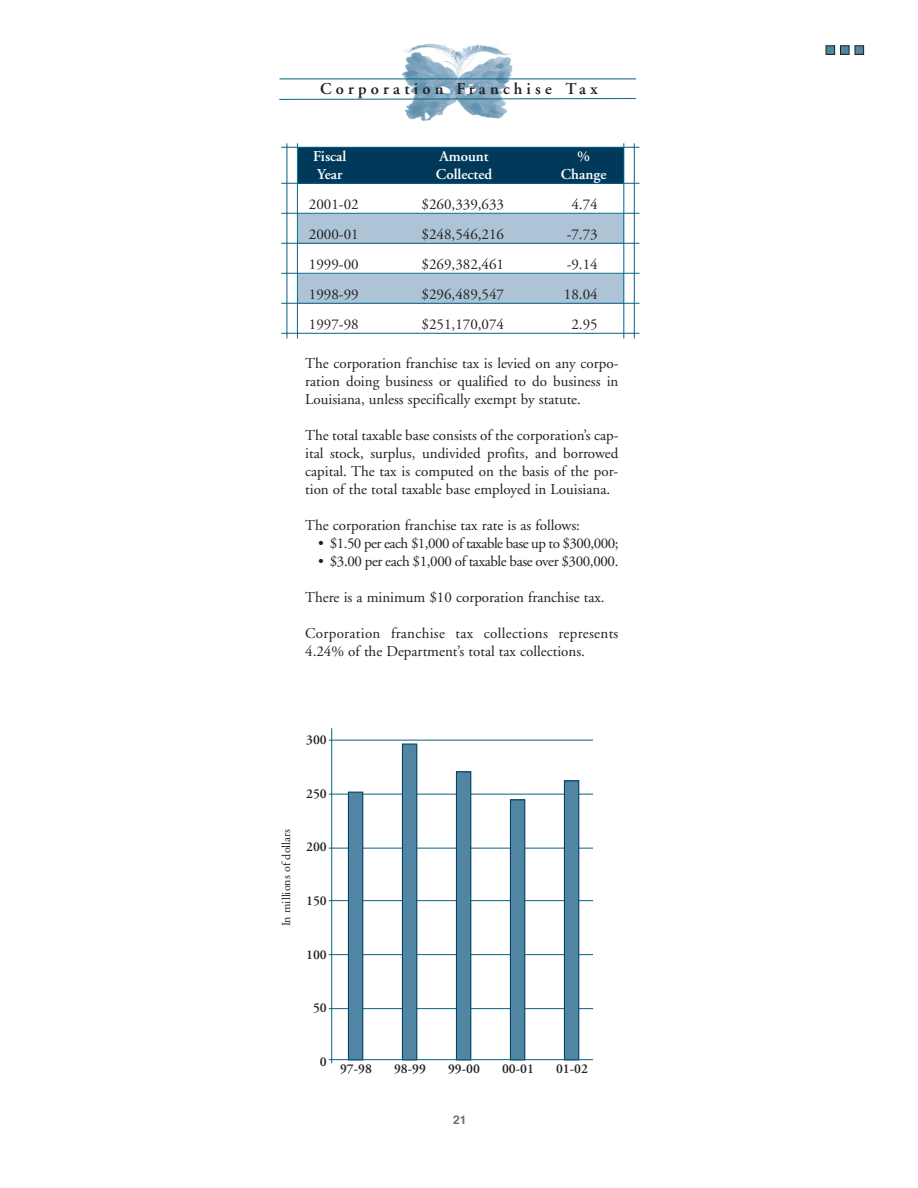
<style>
.page{position:relative;width:918px;height:1188px;background:#fff}
.page>*{position:absolute;margin:0;border:0;box-sizing:border-box;transform-origin:0 0}
.t1{font:600 16.5px "Adobe Garamond";letter-spacing:.255em;color:#231f20}
.t2{font:15px/18px "Adobe Garamond";color:#231f20;text-align:justify}
.t3{font:15px/18px "Adobe Garamond";letter-spacing:.02em;color:#231f20}
.t4{font:15px "Adobe Garamond";letter-spacing:-.035em;color:#231f20}
.t5{font:15px "Adobe Garamond";letter-spacing:-.025em;color:#231f20}
.t6{font:600 15px "Adobe Garamond";color:#fff}
.t7{font:600 13.5px "Adobe Garamond";color:#231f20}
.t8{font:12px "Adobe Garamond";color:#231f20}
.t9{font:700 12px "Helvetica";color:#6d6e70}
</style>
<div class="page">
<img style="left:398px;top:40px;width:117px;height:81px">
<hr style="left:279px;top:79px;width:357px;height:1px;background:#076385">
<svg style="left:279px;top:98px;width:357px;height:2px"></svg>
<div style="left:840px;top:46px;width:9px;height:8px;background:#5085a3"></div>
<div style="left:840px;top:45px;width:10px;height:10px;border:1px solid #231f20"></div>
<div style="left:826px;top:46px;width:9px;height:8px;background:#5085a3"></div>
<div style="left:826px;top:45px;width:9px;height:10px;border:1px solid #231f20"></div>
<div style="left:855px;top:46px;width:9px;height:8px;background:#5085a3"></div>
<div style="left:855px;top:45px;width:9px;height:10px;border:1px solid #231f20"></div>
<hr style="left:329px;top:1008px;width:264px;height:1px;background:#076385">
<hr style="left:329px;top:954px;width:264px;height:1px;background:#076385">
<hr style="left:329px;top:900px;width:264px;height:1px;background:#076385">
<hr style="left:329px;top:848px;width:264px;height:1px;background:#076385">
<hr style="left:329px;top:794px;width:264px;height:1px;background:#076385">
<hr style="left:329px;top:740px;width:264px;height:1px;background:#076385">
<div style="left:348px;top:792px;width:15px;height:268px;background:#5085a3"></div>
<div style="left:348px;top:792px;width:15px;height:268px;border:1px solid #00395a"></div>
<div style="left:402px;top:744px;width:15px;height:316px;background:#5085a3"></div>
<div style="left:402px;top:744px;width:15px;height:316px;border:1px solid #00395a"></div>
<div style="left:456px;top:772px;width:15px;height:288px;background:#5085a3"></div>
<div style="left:456px;top:771px;width:15px;height:289px;border:1px solid #00395a"></div>
<div style="left:510px;top:800px;width:15px;height:260px;background:#5085a3"></div>
<div style="left:510px;top:800px;width:15px;height:260px;border:1px solid #00395a"></div>
<div style="left:564px;top:781px;width:15px;height:279px;background:#5085a3"></div>
<div style="left:564px;top:781px;width:15px;height:279px;border:1px solid #00395a"></div>
<div style="left:298px;top:147px;width:326px;height:36px;background:#00395a"></div>
<div style="left:298px;top:214px;width:326px;height:29px;background:#adc4d6"></div>
<div style="left:298px;top:274px;width:326px;height:29px;background:#adc4d6"></div>
<hr style="left:281px;top:147px;width:359px;height:1px;background:#076385">
<hr style="left:281px;top:183px;width:359px;height:1px;background:#076385">
<hr style="left:281px;top:213px;width:359px;height:1px;background:#076385">
<hr style="left:281px;top:243px;width:359px;height:1px;background:#076385">
<hr style="left:281px;top:273px;width:359px;height:1px;background:#076385">
<hr style="left:281px;top:303px;width:359px;height:1px;background:#076385">
<hr style="left:281px;top:333px;width:359px;height:1px;background:#076385">
<hr style="left:634px;top:143px;width:1px;height:195px;background:#076385">
<hr style="left:623px;top:143px;width:1px;height:195px;background:#076385">
<hr style="left:297px;top:143px;width:1px;height:195px;background:#076385">
<hr style="left:287px;top:143px;width:1px;height:195px;background:#076385">
<hr style="left:331px;top:728px;width:1px;height:335px;background:#076385">
<hr style="left:329px;top:1059px;width:264px;height:1px;background:#076385">
<p class="t1" style="left:320px;top:82px;width:279px">Corporation Franchise Tax</p>
<p class="t6" style="left:313px;top:150px;width:35px">Fiscal</p>
<p class="t6" style="left:439px;top:150px;width:51px">Amount</p>
<p class="t6" style="left:577px;top:150px;width:15px">%</p>
<p class="t6" style="left:317px;top:168px;width:27px">Year</p>
<p class="t6" style="left:436px;top:168px;width:58px">Collected</p>
<p class="t6" style="left:561px;top:168px;width:47px">Change</p>
<p class="t2" style="left:309px;top:196px;width:51px">2001-02</p>
<p class="t2" style="left:421px;top:196px;width:84px">$260,339,633</p>
<p class="t2" style="left:571px;top:196px;width:28px">4.74</p>
<p class="t2" style="left:309px;top:226px;width:51px">2000-01</p>
<p class="t2" style="left:421px;top:226px;width:84px">$248,546,216</p>
<p class="t2" style="left:567px;top:226px;width:33px">-7.73</p>
<p class="t2" style="left:309px;top:256px;width:51px">1999-00</p>
<p class="t2" style="left:421px;top:256px;width:84px">$269,382,461</p>
<p class="t2" style="left:567px;top:256px;width:33px">-9.14</p>
<p class="t2" style="left:309px;top:286px;width:51px">1998-99</p>
<p class="t2" style="left:421px;top:286px;width:84px">$296,489,547</p>
<p class="t2" style="left:564px;top:286px;width:35px">18.04</p>
<p class="t2" style="left:309px;top:316px;width:51px">1997-98</p>
<p class="t2" style="left:421px;top:316px;width:84px">$251,170,074</p>
<p class="t2" style="left:571px;top:316px;width:28px">2.95</p>
<p class="t2" style="left:305px;top:356px;width:315px">The corporation franchise tax is levied on any corpo&shy;ration doing business or qualified to do business in Louisiana, unless specifically exempt by statute.</p>
<p class="t2" style="left:305px;top:428px;width:315px">The total taxable base consists of the corporation’s cap&shy;ital stock, surplus, undivided profits, and borrowed capital. The tax is computed on the basis of the por&shy;tion of the total taxable base employed in Louisiana.</p>
<p class="t2" style="left:305px;top:518px;width:276px">The corporation franchise tax rate is as follows:</p>
<p class="t4" style="left:318px;top:538px;width:302px">• $1.50 per each $1,000 of taxable base up to $300,000;</p>
<p class="t5" style="left:318px;top:556px;width:302px">• $3.00 per each $1,000 of taxable base over $300,000.</p>
<p class="t2" style="left:305px;top:590px;width:301px">There is a minimum $10 corporation franchise tax.</p>
<p class="t3" style="left:305px;top:626px;width:315px">Corporation franchise tax collections represents<br>4.24% of the Department’s total tax collections.</p>
<p class="t7" style="left:306px;top:735px;width:22px">300</p>
<p class="t8" style="left:282px;top:926px;width:99px;rotate:-90deg">In millions of dollars</p>
<p class="t7" style="left:306px;top:788px;width:22px">250</p>
<p class="t7" style="left:306px;top:842px;width:22px">200</p>
<p class="t7" style="left:306px;top:895px;width:22px">150</p>
<p class="t7" style="left:306px;top:949px;width:22px">100</p>
<p class="t7" style="left:313px;top:1002px;width:15px">50</p>
<p class="t7" style="left:320px;top:1056px;width:8px">0</p>
<p class="t7" style="left:340px;top:1064px;width:33px">97-98</p>
<p class="t7" style="left:394px;top:1064px;width:33px">98-99</p>
<p class="t7" style="left:448px;top:1064px;width:33px">99-00</p>
<p class="t7" style="left:502px;top:1064px;width:33px">00-01</p>
<p class="t7" style="left:556px;top:1064px;width:33px">01-02</p>
<p class="t9" style="left:453px;top:1115px;width:15px">21</p>
</div>
